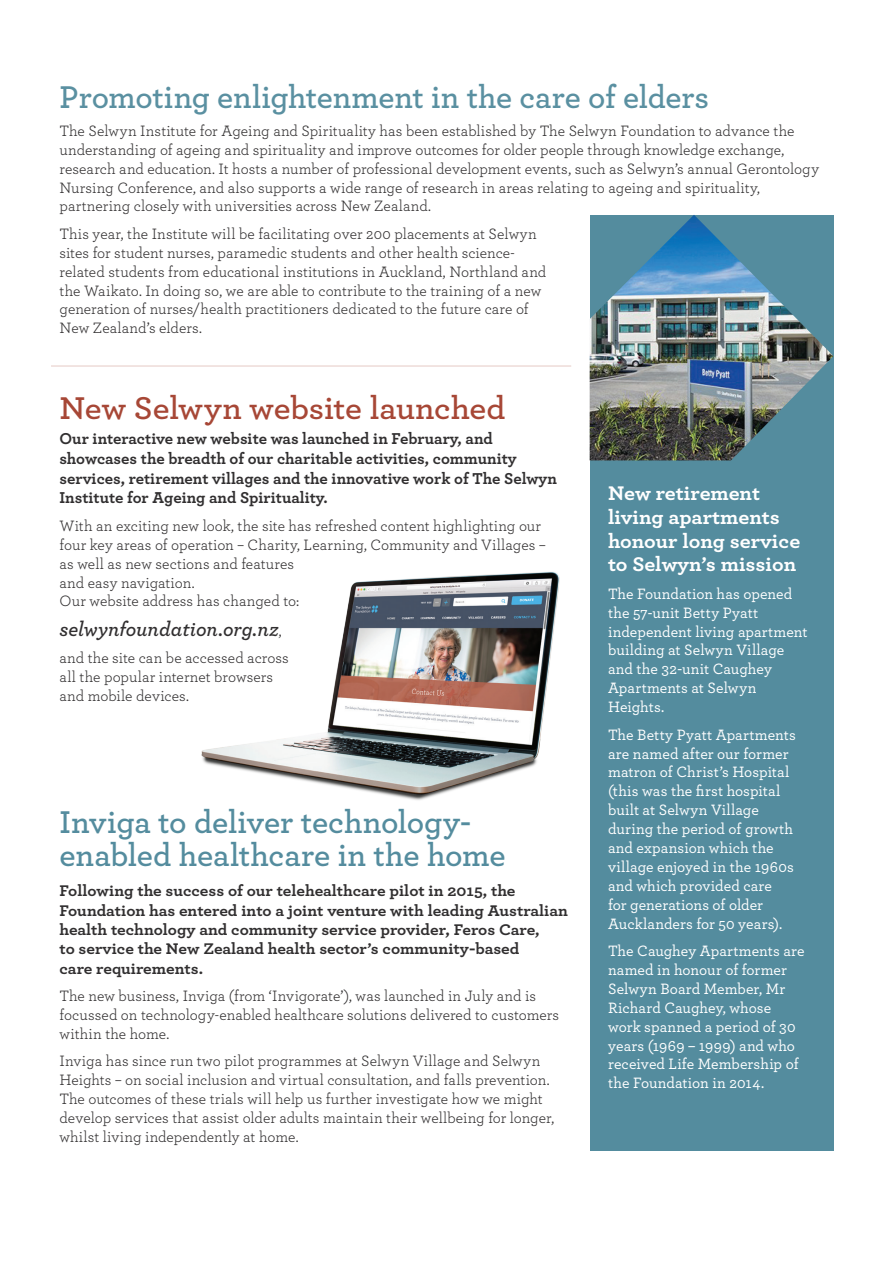
<style>
.page{position:relative;width:893px;height:1263px;background:#fff}
.page>*{position:absolute;margin:0;border:0;box-sizing:border-box;transform-origin:0 0}
.t1{font:600 33px/33px "Archer";letter-spacing:-.01em;color:#548c9e}
.t2{font:600 33px "Archer";letter-spacing:-.005em;color:#5a90a1}
.t3{font:600 33px "Archer";letter-spacing:-.005em;color:#a74736;scale:1.04 1}
.t4{font:italic 600 21px "Archer";letter-spacing:-.005em;color:#312f30}
.t5{font:700 20.7px/23.7px "Archer";color:#fff;scale:1.06 1}
.t6{font:700 16.5px/19.8px "Archer";color:#312f30}
.t7{font:700 16.2px/19.4px "Archer";color:#312f30;scale:1.06 1}
.t8{font:15.75px/18.9px "Archer";letter-spacing:.005em;color:#312f30}
.t9{font:500 15.75px/18.9px "Archer";letter-spacing:.005em;color:#fff}
.s1{font-weight:400;font-style:normal;font-size:15.75px}
</style>
<div class="page">
<div style="left:590px;top:215px;width:243px;height:935px;background:#548c9e"></div>
<hr style="left:51px;top:365px;width:520px;height:2px;background:#a74736">
<img style="left:201px;top:572px;width:359px;height:228px">
<img style="left:590px;top:215px;width:243px;height:245px">
<p class="t2" style="left:60px;top:73px;width:651px">Promoting enlightenment in the care of elders</p>
<p class="t8" style="left:60px;top:120px;width:761px">The Selwyn Institute for Ageing and Spirituality has been established by The Selwyn Foundation to advance the understanding of ageing and spirituality and improve outcomes for older people through knowledge exchange, research and education. It hosts a number of professional development events, such as Selwyn’s annual Gerontology Nursing Conference, and also supports a wide range of research in areas relating to ageing and spirituality, partnering closely with universities across New Zealand.</p>
<p class="t8" style="left:60px;top:223px;width:488px">This year, the Institute will be facilitating over 200 placements at Selwyn sites for student nurses, paramedic students and other health science&shy;related students from educational institutions in Auckland, Northland and the Waikato. In doing so, we are able to contribute to the training of a new generation of nurses/health practitioners dedicated to the future care of New Zealand’s elders.</p>
<p class="t3" style="left:60px;top:383px;width:430px">New Selwyn website launched</p>
<p class="t6" style="left:60px;top:427px;width:499px">Our interactive new website was launched in February, and showcases the breadth of our charitable activities, community services, retirement villages and the innovative work of The Selwyn Institute for Ageing and Spirituality.</p>
<p class="t8" style="left:60px;top:515px;width:487px">With an exciting new look, the site has refreshed content highlighting our four key areas of operation – Charity, Learning, Community and Villages – as well as new sections and features<br>and easy navigation.<br>Our website address has changed to:</p>
<p class="t4" style="left:60px;top:613px;width:224px">selwynfoundation.org.nz<span class="s1">,</span></p>
<p class="t8" style="left:60px;top:648px;width:231px">and the site can be accessed across all the popular internet browsers and mobile devices.</p>
<p class="t1" style="left:60px;top:803px;width:447px">Inviga to deliver technology&shy;enabled healthcare in the home</p>
<p class="t7" style="left:60px;top:880px;width:481px">Following the success of our telehealthcare pilot in 2015, the Foundation has entered into a joint venture with leading Australian health technology and community service provider, Feros Care,<br>to service the New Zealand health sector’s community-based<br>care requirements.</p>
<p class="t8" style="left:60px;top:986px;width:501px">The new business, Inviga (from ‘Invigorate’), was launched in July and is focussed on technology-enabled healthcare solutions delivered to customers within the home.</p>
<p class="t8" style="left:60px;top:1051px;width:496px">Inviga has since run two pilot programmes at Selwyn Village and Selwyn Heights – on social inclusion and virtual consultation, and falls prevention.<br>The outcomes of these trials will help us further investigate how we might develop services that assist older adults maintain their wellbeing for longer, whilst living independently at home.</p>
<p class="t5" style="left:608px;top:480px;width:183px">New retirement living apartments honour long service to Selwyn’s mission</p>
<p class="t9" style="left:608px;top:583px;width:201px">The Foundation has opened the 57-unit Betty Pyatt independent living apartment building at Selwyn Village and the 32-unit Caughey<br>Apartments at Selwyn<br>Heights.</p>
<p class="t9" style="left:608px;top:724px;width:189px">The Betty Pyatt Apartments are named after our former matron of Christ’s Hospital (this was the first hospital built at Selwyn Village during the period of growth and expansion which the village enjoyed in the 1960s and which provided care<br>for generations of older<br>Aucklanders for 50 years).</p>
<p class="t9" style="left:608px;top:940px;width:198px">The Caughey Apartments are named in honour of former<br>Selwyn Board Member, Mr<br>Richard Caughey, whose work spanned a period of 30 years (1969 – 1999) and who received Life Membership of the Foundation in 2014.</p>
</div>
